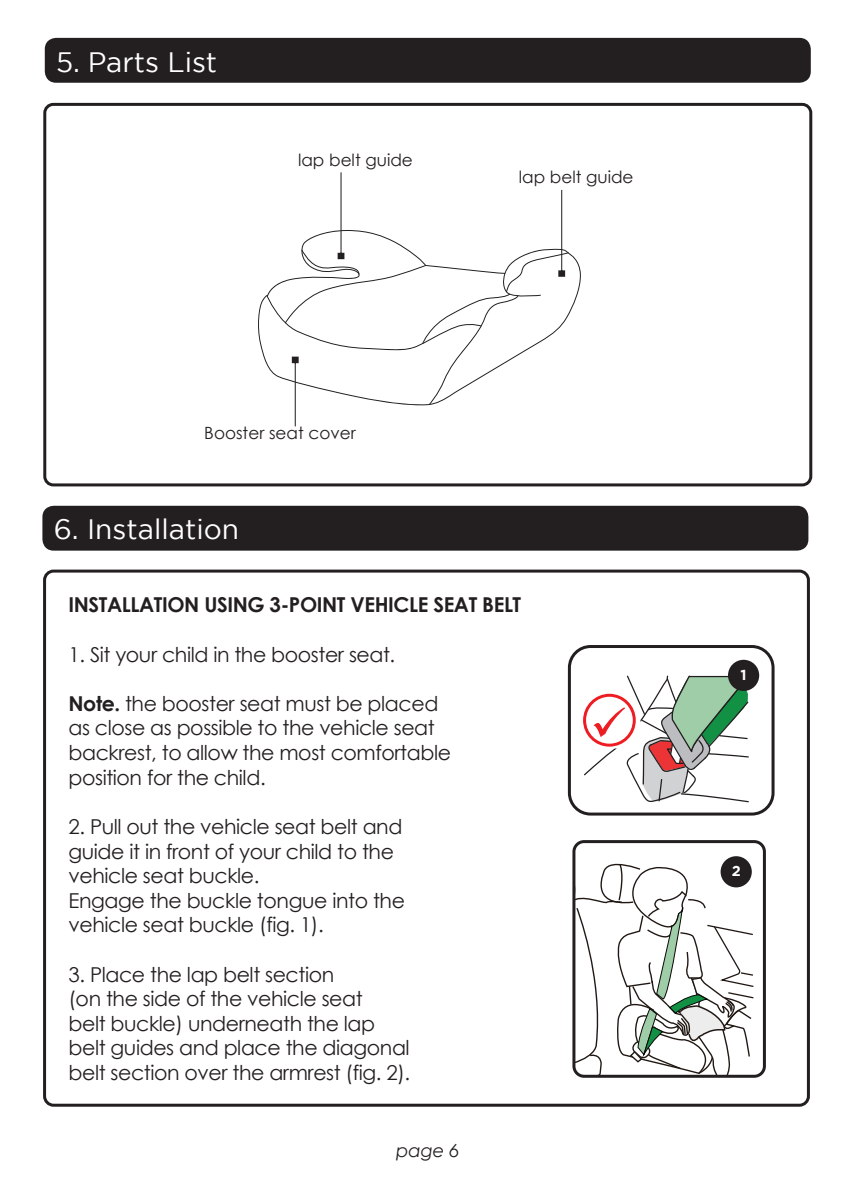
<style>
.page{position:relative;width:851px;height:1191px;background:#fff}
.page>*{position:absolute;margin:0;border:0;box-sizing:border-box;transform-origin:0 0}
.t1{font:27.9px "Gotham";color:#fff}
.t2{font:20.4px/24.6px "Century Gothic";letter-spacing:-.02em;color:#231f20}
.t3{font:700 20.4px "Century Gothic";letter-spacing:-.02em;color:#231f20}
.t4{font:italic 18px "Century Gothic";color:#231f20}
.t5{font:16.8px "Century Gothic";color:#231f20}
.t6{font:700 14.4px "Gotham";color:#fff}
.s1{font-weight:700}
</style>
<div class="page">
<svg style="left:576px;top:858px;width:178px;height:218px"></svg>
<div style="left:45px;top:38px;width:765px;height:45px;background:#231f20;border-radius:11px"></div>
<div style="left:572px;top:840px;width:193px;height:237px;border:3px solid #231f20;border-radius:10px"></div>
<div style="left:720px;top:856px;width:31px;height:31px;background:#231f20;border-radius:50%"></div>
<div style="left:42px;top:506px;width:766px;height:44px;background:#231f20;border-radius:11px"></div>
<div style="left:567px;top:645px;width:207px;height:170px;border:3px solid #231f20;border-radius:21px"></div>
<div style="left:727px;top:660px;width:32px;height:31px;background:#231f20;border-radius:50%"></div>
<svg style="left:583px;top:674px;width:166px;height:129px"></svg>
<div style="left:583px;top:694px;width:52px;height:52px;border:3px solid #ee1d23;border-radius:50%"></div>
<svg style="left:258px;top:230px;width:323px;height:133px"></svg>
<svg style="left:266px;top:250px;width:302px;height:155px"></svg>
<hr style="left:295px;top:360px;width:1px;height:66px;background:#231f20">
<div style="left:292px;top:356px;width:6px;height:7px;background:#231f20"></div>
<hr style="left:340px;top:172px;width:1px;height:82px;background:#231f20">
<div style="left:337px;top:253px;width:7px;height:6px;background:#231f20"></div>
<hr style="left:561px;top:190px;width:1px;height:82px;background:#231f20">
<div style="left:558px;top:270px;width:7px;height:7px;background:#231f20"></div>
<div style="left:43px;top:103px;width:769px;height:383px;border:3px solid #231f20;border-radius:9px"></div>
<div style="left:43px;top:569px;width:766px;height:537px;border:3px solid #231f20;border-radius:9px"></div>
<h1 class="t1" style="left:56px;top:46px;width:163px">5. Parts List</h1>
<p class="t5" style="left:298px;top:148px;width:116px">lap belt guide</p>
<p class="t5" style="left:204px;top:421px;width:153px">Booster seat cover</p>
<h1 class="t1" style="left:54px;top:514px;width:187px">6. Installation</h1>
<p class="t5" style="left:518px;top:165px;width:116px">lap belt guide</p>
<p class="t3" style="left:68px;top:589px;width:454px">INSTALLATION USING 3-POINT VEHICLE SEAT BELT</p>
<p class="t2" style="left:68px;top:641px;width:328px">1. Sit your child in the booster seat.</p>
<p class="t2" style="left:68px;top:691px;width:384px"><span class="s1">Note.</span> the booster seat must be placed as close as possible to the vehicle seat backrest, to allow the most comfortable position for the child.</p>
<p class="t2" style="left:68px;top:814px;width:338px">2. Pull out the vehicle seat belt and guide it in front of your child to the vehicle seat buckle.<br>Engage the buckle tongue into the vehicle seat buckle (fig. 1).</p>
<p class="t2" style="left:68px;top:961px;width:343px">3. Place the lap belt section<br>(on the side of the vehicle seat<br>belt buckle) underneath the lap belt guides and place the diagonal belt section over the armrest (fig. 2).</p>
<p class="t4" style="left:396px;top:1137px;width:65px">page 6</p>
<p class="t6" style="left:740px;top:666px;width:8px">1</p>
<p class="t6" style="left:731px;top:862px;width:11px">2</p>
</div>
